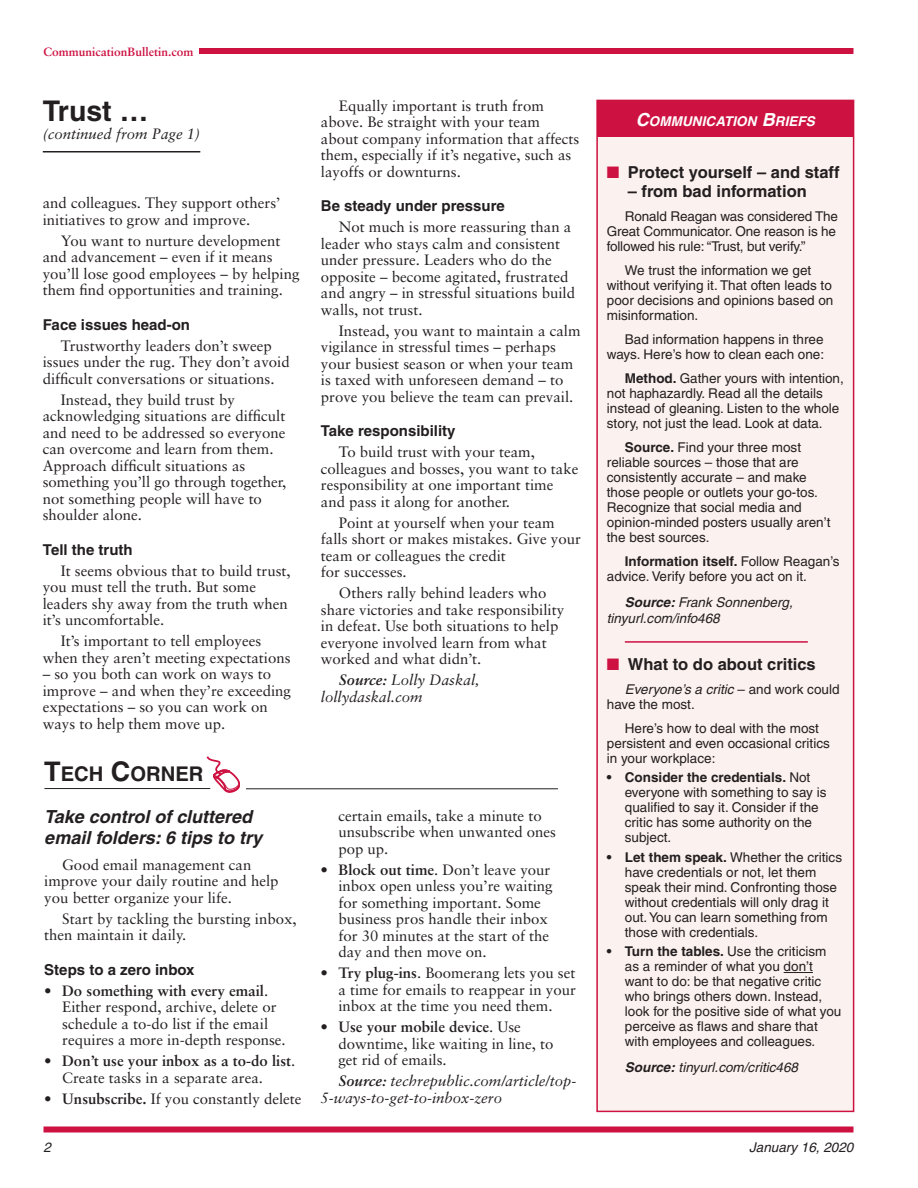
<style>
.page{position:relative;width:918px;height:1188px;background:#fff}
.page>*{position:absolute;margin:0;border:0;box-sizing:border-box;transform-origin:0 0}
.t1{font:700 28.5px "Helvetica";color:#231f20}
.t2{font:700 20.25px "Helvetica";color:#231f20}
.t3{font:italic 700 18px/21px "Helvetica";color:#231f20}
.t4{font:700 16.5px "Helvetica";color:#231f20}
.t5{font:15px/16.5px "Sabon";color:#231f20}
.t6{font:italic 15px/16.5px "Sabon";color:#231f20}
.t7{font:700 15px "Helvetica";color:#231f20}
.t8{font:700 15px/16.5px "Sabon";color:#231f20}
.t9{font:13.5px/15px "Helvetica";color:#231f20}
.t10{font:italic 13.5px/16.5px "Helvetica";color:#231f20}
.t11{font:italic 700 13.5px "Helvetica";letter-spacing:.005em;color:#fff}
.t12{font:700 12px "Sabon";color:#cd1141}
.s1{font-size:27px}
.s2{font-weight:700}
.s3{font-weight:400}
.s4{font-size:18px}
.s5{color:#cd1141}
.s6{font-style:italic}
</style>
<div class="page">
<div style="left:44px;top:48px;width:810px;height:6px;background:#cd1141"></div>
<div style="left:44px;top:42px;width:156px;height:18px;background:#fff"></div>
<div style="left:44px;top:1126px;width:810px;height:6px;background:#cd1141"></div>
<hr style="left:43px;top:151px;width:157px;height:2px;background:#231f20">
<div style="left:597px;top:100px;width:257px;height:1011px;background:#fbf1ef"></div>
<hr style="left:625px;top:641px;width:183px;height:2px;background:#cd1141">
<svg style="left:784px;top:972px;width:29px;height:1px"></svg>
<div style="left:596px;top:100px;width:258px;height:1012px;border:2px solid #cd1141"></div>
<div style="left:598px;top:101px;width:255px;height:36px;background:#cd1141"></div>
<svg style="left:207px;top:756px;width:33px;height:37px"></svg>
<hr style="left:44px;top:788px;width:166px;height:1px;background:#231f20">
<hr style="left:246px;top:789px;width:312px;height:1px;background:#231f20">
<p class="t12" style="left:44px;top:44px;width:152px">CommunicationBulletin.com</p>
<h1 class="t1" style="left:43px;top:94px;width:107px">Trust …</h1>
<p class="t6" style="left:43px;top:126px;width:159px">(continued from Page 1)</p>
<p class="t5" style="left:43px;top:194px;width:239px">and colleagues. They support others’ initiatives to grow and improve.</p>
<p class="t5" style="left:43px;top:232px;width:258px;text-indent:18px">You want to nurture development and advancement – even if it means you’ll lose good employees – by helping them find opportunities and training.</p>
<p class="t7" style="left:43px;top:315px;width:149px">Face issues head-on</p>
<p class="t5" style="left:43px;top:337px;width:249px;text-indent:18px">Trustworthy leaders don’t sweep issues under the rug. They don’t avoid difficult conversations or situations.</p>
<p class="t5" style="left:43px;top:391px;width:245px;text-indent:18px">Instead, they build trust by acknowledging situations are difficult and need to be addressed so everyone can overcome and learn from them.<br>Approach difficult situations as something you’ll go through together, not something people will have to shoulder alone.</p>
<p class="t7" style="left:43px;top:540px;width:91px">Tell the truth</p>
<p class="t5" style="left:43px;top:562px;width:250px;text-indent:18px">It seems obvious that to build trust, you must tell the truth. But some leaders shy away from the truth when it’s uncomfortable.</p>
<p class="t5" style="left:43px;top:632px;width:249px;text-indent:18px">It’s important to tell employees when they aren’t meeting expectations</p>
<p class="t5" style="left:43px;top:665px;width:250px">– so you both can work on ways to improve – and when they’re exceeding expectations – so you can work on ways to help them move up.</p>
<h2 class="t2" style="left:44px;top:761px;width:161px"><span class="s1">T</span>ECH <span class="s1">C</span>ORNER</h2>
<p class="t3" style="left:44px;top:806px;width:219px">Take control of cluttered email folders: 6 tips to try</p>
<p class="t5" style="left:44px;top:856px;width:236px;text-indent:18px">Good email management can improve your daily routine and help you better organize your life.</p>
<p class="t5" style="left:44px;top:910px;width:254px;text-indent:18px">Start by tackling the bursting inbox, then maintain it daily.</p>
<p class="t7" style="left:44px;top:960px;width:152px">Steps to a zero inbox</p>
<p class="t5" style="left:62px;top:982px;width:225px;text-indent:-18px"><span class="s2">• Do something with every email</span>.<br>Either respond, archive, delete or schedule a to-do list if the email requires a more in-depth response.</p>
<p class="t8" style="left:62px;top:1052px;width:235px;text-indent:-18px">• Don’t use your inbox as a to-do list<span class="s3">.<br>Create tasks in a separate area.</span></p>
<p class="t5" style="left:44px;top:1090px;width:259px"><span class="s2">• Unsubscribe.</span> If you constantly delete</p>
<p class="t5" style="left:321px;top:97px;width:260px;text-indent:18px">Equally important is truth from above. Be straight with your team about company information that affects them, especially if it’s negative, such as layoffs or downturns.</p>
<p class="t7" style="left:321px;top:197px;width:186px">Be steady under pressure</p>
<p class="t5" style="left:321px;top:218px;width:256px;text-indent:18px">Not much is more reassuring than a leader who stays calm and consistent under pressure. Leaders who do the opposite – become agitated, frustrated and angry – in stressful situations build walls, not trust.</p>
<p class="t5" style="left:321px;top:322px;width:261px;text-indent:18px">Instead, you want to maintain a calm vigilance in stressful times – perhaps your busiest season or when your team is taxed with unforeseen demand – to prove you believe the team can prevail.</p>
<p class="t7" style="left:321px;top:422px;width:136px">Take responsibility</p>
<p class="t5" style="left:321px;top:443px;width:259px;text-indent:18px">To build trust with your team, colleagues and bosses, you want to take responsibility at one important time and pass it along for another.</p>
<p class="t5" style="left:321px;top:514px;width:262px;text-indent:18px">Point at yourself when your team falls short or makes mistakes. Give your team or colleagues the credit<br>for successes.</p>
<p class="t5" style="left:321px;top:584px;width:245px;text-indent:18px">Others rally behind leaders who share victories and take responsibility in defeat. Use both situations to help everyone involved learn from what worked and what didn’t.</p>
<p class="t6" style="left:321px;top:672px;width:160px;text-indent:18px"><span class="s2">Source:</span> Lolly Daskal, lollydaskal.com</p>
<p class="t5" style="left:338px;top:807px;width:219px">certain emails, take a minute to unsubscribe when unwanted ones pop up.</p>
<p class="t5" style="left:338px;top:861px;width:216px;text-indent:-18px"><span class="s2">• Block out time</span>. Don’t leave your inbox open unless you’re waiting for something important. Some business pros handle their inbox for 30 minutes at the start of the day and then move on.</p>
<p class="t5" style="left:338px;top:965px;width:239px;text-align:justify;text-indent:-18px"><span class="s2">• Try plug-ins</span>. Boomerang lets you set a time for emails to reappear in your inbox at the time you need them.</p>
<p class="t5" style="left:338px;top:1019px;width:217px;text-indent:-18px"><span class="s2">• Use your mobile device</span>. Use downtime, like waiting in line, to get rid of emails.</p>
<p class="t6" style="left:320px;top:1073px;width:257px;text-indent:18px"><span class="s2">Source:</span> techrepublic.com/article/top-<br>5-ways-to-get-to-inbox-zero</p>
<p class="t11" style="left:636px;top:113px;width:181px"><span class="s4">C</span>OMMUNICATION <span class="s4">B</span>RIEFS</p>
<p class="t4" style="left:607px;top:162px;width:234px"><span class="s5">■</span> Protect yourself – and staff</p>
<p class="t4" style="left:628px;top:181px;width:181px">– from bad information</p>
<p class="t9" style="left:607px;top:209px;width:233px;text-indent:18px">Ronald Reagan was considered The<br>Great Communicator. One reason is he followed his rule: “Trust, but verify.”</p>
<p class="t9" style="left:607px;top:263px;width:228px;text-indent:18px">We trust the information we get without verifying it. That often leads to poor decisions and opinions based on misinformation.</p>
<p class="t9" style="left:607px;top:332px;width:219px;text-align:right">Bad information happens in three ways. Here’s how to clean each one:</p>
<p class="t9" style="left:607px;top:371px;width:239px;text-indent:18px"><span class="s2">Method.</span> Gather yours with intention, not haphazardly. Read all the details instead of gleaning. Listen to the whole story, not just the lead. Look at data.</p>
<p class="t9" style="left:607px;top:440px;width:225px;text-indent:18px"><span class="s2">Source.</span> Find your three most reliable sources – those that are consistently accurate – and make those people or outlets your go-tos.<br>Recognize that social media and opinion-minded posters usually aren’t the best sources.</p>
<p class="t9" style="left:607px;top:554px;width:234px;text-indent:18px"><span class="s2">Information itself.</span> Follow Reagan’s advice. Verify before you act on it.</p>
<p class="t10" style="left:607px;top:594px;width:188px;text-indent:18px"><span class="s2">Source:</span> Frank Sonnenberg, tinyurl.com/info468</p>
<p class="t4" style="left:607px;top:654px;width:210px"><span class="s5">■</span> What to do about critics</p>
<p class="t9" style="left:607px;top:681px;width:234px;text-indent:18px"><span class="s6">Everyone’s a critic</span> – and work could have the most.</p>
<p class="t9" style="left:607px;top:720px;width:225px;text-indent:18px">Here’s how to deal with the most persistent and even occasional critics in your workplace:</p>
<p class="t9" style="left:625px;top:770px;width:203px;text-indent:-18px"><span class="s2">• Consider the credentials.</span> Not everyone with something to say is qualified to say it. Consider if the critic has some authority on the subject.</p>
<p class="t9" style="left:625px;top:849px;width:219px;text-indent:-18px"><span class="s2">• Let them speak.</span> Whether the critics have credentials or not, let them speak their mind. Confronting those without credentials will only drag it out. You can learn something from those with credentials.</p>
<p class="t9" style="left:625px;top:944px;width:218px;text-indent:-18px"><span class="s2">• Turn the tables.</span> Use the criticism as a reminder of what you don’t want to do: be that negative critic who brings others down. Instead, look for the positive side of what you perceive as flaws and share that with employees and colleagues.</p>
<p class="t10" style="left:625px;top:1059px;width:175px"><span class="s2">Source:</span> tinyurl.com/critic468</p>
<p class="t10" style="left:44px;top:1139px;width:9px">2</p>
<p class="t10" style="left:749px;top:1139px;width:106px">January 16, 2020</p>
</div>
